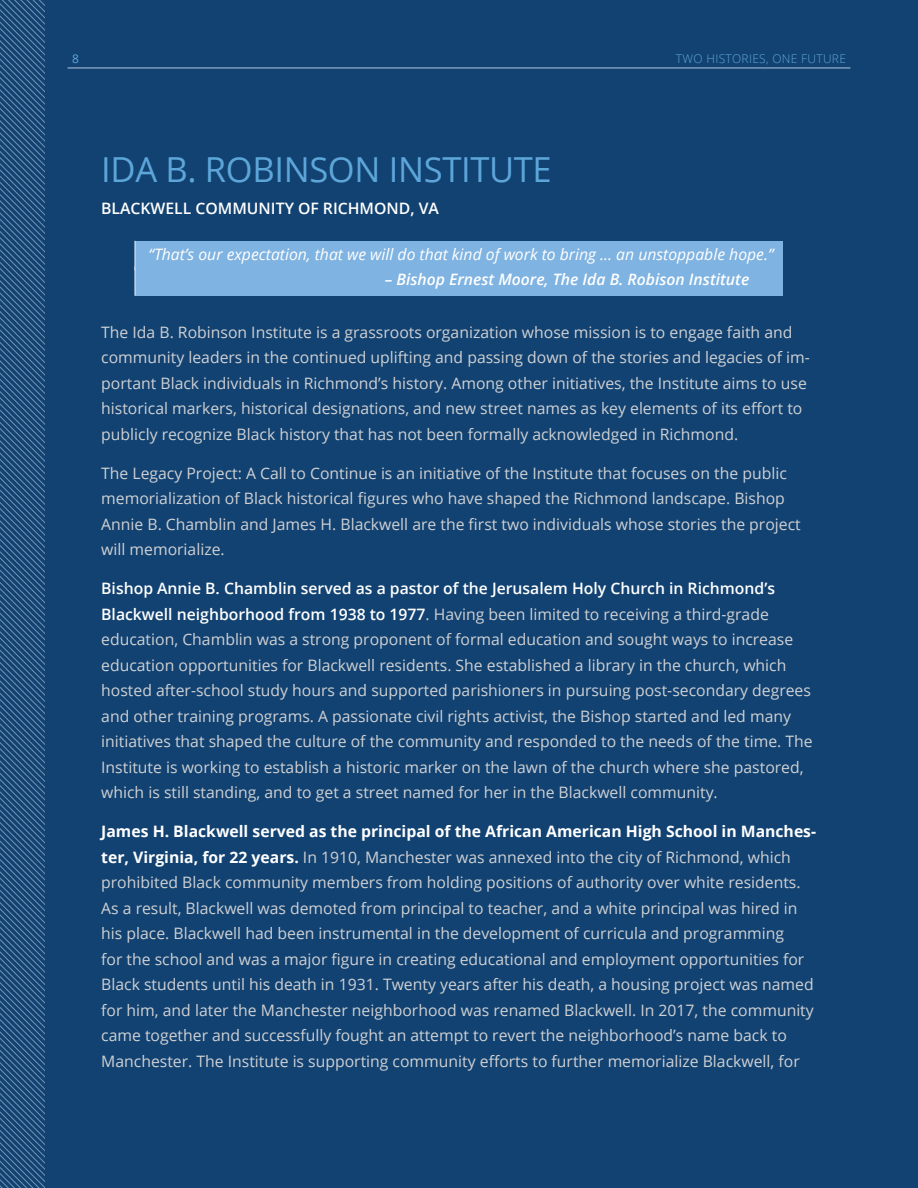
<style>
.page{position:relative;width:918px;height:1188px;background:#124271}
.page>*{position:absolute;margin:0;border:0;box-sizing:border-box;transform-origin:0 0}
.L1{font:34.5px "Open Sans";letter-spacing:-.01em;color:#5da6da}
.t1{font:15.75px/25.5px "Open Sans";color:#cfd1d4}
.Block_quote_copy{font:italic 15.75px "Open Sans";color:#fff}
.Block_Quote_name_copy{font:italic 600 15.75px "Open Sans";color:#fff}
.t2{font:600 15.75px "Open Sans";color:#fff}
.Header_Title{font:300 12px "Open Sans";letter-spacing:.025em;color:#5da6da}
.Header_Title-2{font:12px "Open Sans";color:#5da6da}
.s1{font-weight:600;color:#fff}
.s2{font-weight:700;color:#fff}
</style>
<div class="page">
<svg style="left:0;top:0;width:45px;height:1188px"></svg>
<div style="left:135px;top:241px;width:648px;height:29px;background:#7fb3e1"></div>
<hr style="left:134px;top:241px;width:2px;height:29px;background:#dbe9f6">
<div style="left:135px;top:266px;width:648px;height:30px;background:#7fb3e1"></div>
<hr style="left:134px;top:266px;width:2px;height:30px;background:#dbe9f6">
<hr style="left:68px;top:67px;width:782px;height:2px;background:#9fb9d3">
<p class="Header_Title-2" style="left:72px;top:51px;width:8px">8</p>
<p class="Header_Title" style="left:676px;top:51px;width:172px">TWO HISTORIES, ONE FUTURE</p>
<p class="L1" style="left:101px;top:145px;width:452px">IDA B. ROBINSON INSTITUTE</p>
<p class="t2" style="left:101px;top:197px;width:339px">BLACKWELL COMMUNITY OF RICHMOND, VA</p>
<p class="Block_quote_copy" style="left:148px;top:243px;width:627px">“That’s our expectation, that we will do that kind of work to bring … an unstoppable hope.”</p>
<p class="Block_Quote_name_copy" style="left:385px;top:269px;width:366px">– Bishop Ernest Moore, The Ida B. Robison Institute</p>
<p class="t1" style="left:101px;top:319px;width:710px">The Ida B. Robinson Institute is a grassroots organization whose mission is to engage faith and community leaders in the continued uplifting and passing down of the stories and legacies of im&shy;portant Black individuals in Richmond’s history. Among other initiatives, the Institute aims to use historical markers, historical designations, and new street names as key elements of its effort to publicly recognize Black history that has not been formally acknowledged in Richmond.</p>
<p class="t1" style="left:101px;top:460px;width:701px">The Legacy Project: A Call to Continue is an initiative of the Institute that focuses on the public memorialization of Black historical figures who have shaped the Richmond landscape. Bishop Annie B. Chamblin and James H. Blackwell are the first two individuals whose stories the project will memorialize.</p>
<p class="t1" style="left:101px;top:575px;width:713px"><span class="s1">Bishop Annie B. Chamblin served as a pastor of the Jerusalem Holy Church in Richmond’s Blackwell neighborhood from 1938 to 1977</span>. Having been limited to receiving a third-grade education, Chamblin was a strong proponent of formal education and sought ways to increase education opportunities for Blackwell residents. She established a library in the church, which hosted after-school study hours and supported parishioners in pursuing post-secondary degrees and other training programs. A passionate civil rights activist, the Bishop started and led many initiatives that shaped the culture of the community and responded to the needs of the time. The Institute is working to establish a historic marker on the lawn of the church where she pastored, which is still standing, and to get a street named for her in the Blackwell community.</p>
<p class="t1" style="left:101px;top:818px;width:716px"><span class="s2">James H. Blackwell served as the principal of the African American High School in Manches&shy;ter, Virginia, for 22 years.</span> In 1910, Manchester was annexed into the city of Richmond, which prohibited Black community members from holding positions of authority over white residents.<br>As a result, Blackwell was demoted from principal to teacher, and a white principal was hired in his place. Blackwell had been instrumental in the development of curricula and programming<br>for the school and was a major figure in creating educational and employment opportunities for Black students until his death in 1931. Twenty years after his death, a housing project was named for him, and later the Manchester neighborhood was renamed Blackwell. In 2017, the community came together and successfully fought an attempt to revert the neighborhood’s name back to Manchester. The Institute is supporting community efforts to further memorialize Blackwell, for</p>
</div>
